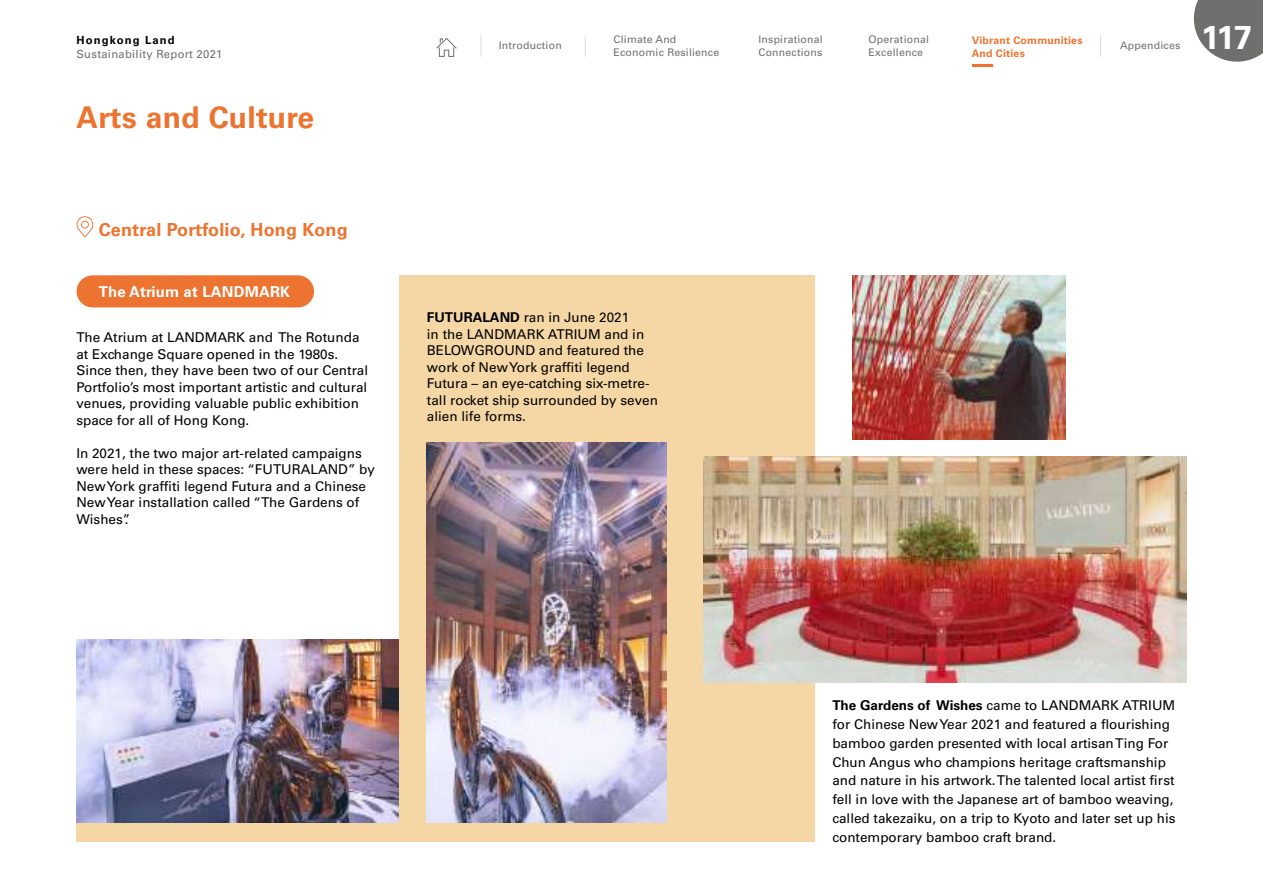
<style>
.page{position:relative;width:1263px;height:893px;background:#fff}
.page>*{position:absolute;margin:0;border:0;box-sizing:border-box;transform-origin:0 0}
.t1{font:700 33px "Univers LT Std";color:#fff}
.t2{font:700 30px "Univers LT Std";letter-spacing:.01em;color:#ed7330}
.t3{font:700 18px "Univers LT Std";letter-spacing:.01em;color:#ed7330}
.t4{font:700 15px "Univers LT Std";letter-spacing:.01em;color:#fff}
.t5{font:13.5px/16.5px "Univers LT Std";color:#000}
.t6{font:11.25px "Univers LT Std";letter-spacing:.025em;color:#6f6f6e}
.t7{font:700 11.25px "Univers LT Std";letter-spacing:.1em;color:#000}
.t8{font:10.5px/12.8px "Univers LT Std";letter-spacing:.02em;color:#6f6f6e}
.t9{font:700 10.5px/12.8px "Univers LT Std";letter-spacing:.02em;color:#ed7330}
.s1{font-weight:700}
</style>
<div class="page">
<div style="left:399px;top:275px;width:415px;height:567px;background:#f5d7a5"></div>
<div style="left:77px;top:673px;width:415px;height:169px;background:#f5d7a5"></div>
<svg style="left:77px;top:216px;width:16px;height:21px"></svg>
<img style="left:703px;top:456px;width:483px;height:227px">
<img style="left:853px;top:275px;width:212px;height:164px">
<img style="left:427px;top:442px;width:240px;height:381px">
<img style="left:76px;top:640px;width:323px;height:183px">
<div style="left:77px;top:275px;width:237px;height:32px;background:#ed7330;border-radius:16px"></div>
<svg style="left:585px;top:35px;width:1px;height:22px"></svg>
<svg style="left:1100px;top:35px;width:1px;height:22px"></svg>
<svg style="left:481px;top:35px;width:1px;height:22px"></svg>
<svg style="left:436px;top:38px;width:21px;height:19px"></svg>
<hr style="left:972px;top:64px;width:21px;height:3px;background:#ed7330">
<svg style="left:1194px;top:0;width:69px;height:62px;background:#80807f"></svg>
<p class="t7" style="left:77px;top:34px;width:100px">Hongkong Land</p>
<p class="t6" style="left:77px;top:47px;width:147px">Sustainability Report 2021</p>
<h2 class="t2" style="left:77px;top:100px;width:239px">Arts and Culture</h2>
<h3 class="t3" style="left:99px;top:219px;width:251px">Central Portfolio, Hong Kong</h3>
<p class="t4" style="left:99px;top:283px;width:193px">The Atrium at LANDMARK</p>
<p class="t5" style="left:76px;top:329px;width:293px">The Atrium at LANDMARK and The Rotunda at Exchange Square opened in the 1980s.<br>Since then, they have been two of our Central Portfolio’s most important artistic and cultural venues, providing valuable public exhibition space for all of Hong Kong.</p>
<p class="t5" style="left:76px;top:445px;width:300px">In 2021, the two major art-related campaigns were held in these spaces: “FUTURALAND” by New York graffiti legend Futura and a Chinese New Year installation called “The Gardens of Wishes”.</p>
<p class="t8" style="left:868px;top:33px;width:62px">Operational<br>Excellence</p>
<h1 class="t1" style="left:1201px;top:18px;width:52px">117</h1>
<p class="t8" style="left:613px;top:33px;width:107px">Climate And<br>Economic Resilience</p>
<p class="t8" style="left:758px;top:33px;width:66px">Inspirational<br>Connections</p>
<p class="t9" style="left:972px;top:34px;width:112px">Vibrant Communities<br>And Cities</p>
<p class="t8" style="left:499px;top:39px;width:64px">Introduction</p>
<p class="t8" style="left:1120px;top:39px;width:62px">Appendices</p>
<p class="t5" style="left:427px;top:309px;width:233px"><span class="s1">FUTURALAND</span> ran in June 2021<br>in the LANDMARK ATRIUM and in<br>BELOWGROUND and featured the work of New York graffiti legend<br>Futura – an eye-catching six-metre&shy;tall rocket ship surrounded by seven alien life forms.</p>
<p class="t5" style="left:832px;top:696px;width:345px;line-height:18.9px"><span class="s1">The Gardens of Wishes</span> came to LANDMARK ATRIUM for Chinese New Year 2021 and featured a flourishing bamboo garden presented with local artisan Ting For Chun Angus who champions heritage craftsmanship and nature in his artwork. The talented local artist first fell in love with the Japanese art of bamboo weaving, called takezaiku, on a trip to Kyoto and later set up his contemporary bamboo craft brand.</p>
</div>
